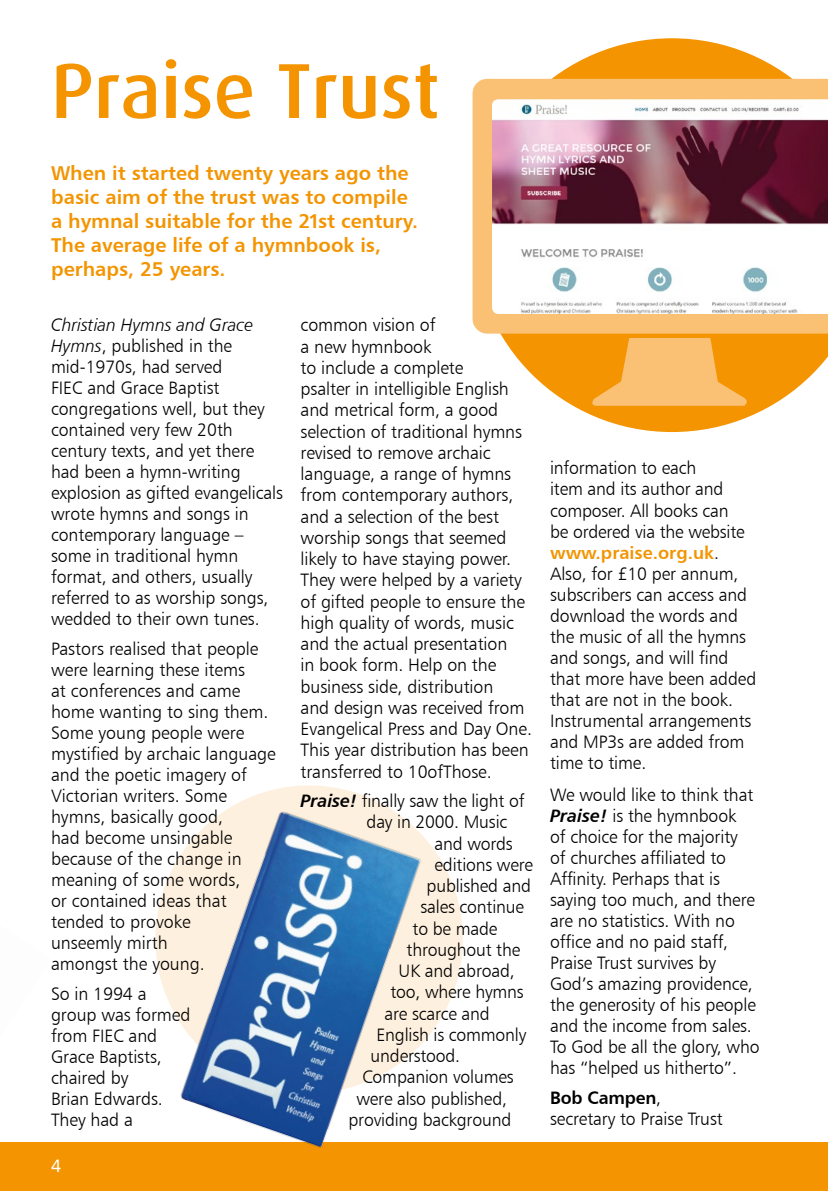
<style>
.page{position:relative;width:828px;height:1191px;background:#fff}
.page>*{position:absolute;margin:0;border:0;box-sizing:border-box;transform-origin:0 0}
.t1{font:500 78px "Dax";color:#f39400}
.t2{font:20px/24px "Humanist 777 BT Bold B";color:#f39400}
.t3{font:18px/21px "Humanist 777 BT Light B";letter-spacing:-.005em;color:#000}
.t4{font:18px "Humanist 777 BT Light Italic B";color:#000}
.t5{font:18px "Humanist 777 BT Bold B";color:#f39400}
.t6{font:18px "Humanist 777 BT Bold B";letter-spacing:-.01em;color:#000}
.t7{font:18px "Humanist 777 BT Roman B";color:#fff}
.s1{font-family:"Humanist 777 BT Light Italic B"}
.s2{font-family:"Humanist 777 BT Bold Italic B"}
.s3{font-family:"Humanist 777 BT Light B";color:#000}
.s4{font-family:"Humanist 777 BT Light B"}
</style>
<div class="page">
<div style="left:155px;top:785px;width:308px;height:308px;background:#fef0de;border-radius:50%"></div>
<div style="left:0;top:1142px;width:828px;height:49px;background:#f39400"></div>
<svg style="left:483px;top:38px;width:345px;height:394px;fill:#f39400"></svg>
<svg style="left:589px;top:338px;width:161px;height:68px;background:#f7b04b"></svg>
<div style="left:472px;top:79px;width:356px;height:254px;background:#fac074"></div>
<img style="left:492px;top:99px;width:336px;height:215px">
<img style="left:170px;top:799px;width:264px;height:349px">
<h1 class="t1" style="left:51px;top:47px;width:390px">Praise Trust</h1>
<p class="t2" style="left:51px;top:160px;width:368px">When it started twenty years ago the basic aim of the trust was to compile a hymnal suitable for the 21st century.<br>The average life of a hymnbook is, perhaps, 25 years.</p>
<p class="t4" style="left:51px;top:314px;width:204px">Christian Hymns and Grace</p>
<p class="t3" style="left:51px;top:335px;width:233px"><span class="s1">Hymns</span>, published in the mid-1970s, had served<br>FIEC and Grace Baptist congregations well, but they contained very few 20th century texts, and yet there had been a hymn-writing explosion as gifted evangelicals wrote hymns and songs in contemporary language – some in traditional hymn format, and others, usually referred to as worship songs, wedded to their own tunes.</p>
<p class="t3" style="left:51px;top:638px;width:226px">Pastors realised that people were learning these items<br>at conferences and came home wanting to sing them.<br>Some young people were mystified by archaic language and the poetic imagery of<br>Victorian writers. Some hymns, basically good,<br>had become unsingable because of the change in meaning of some words,<br>or contained ideas that tended to provoke<br>unseemly mirth<br>amongst the young.</p>
<p class="t3" style="left:51px;top:982px;width:141px">So in 1994 a group was formed from FIEC and<br>Grace Baptists, chaired by<br>Brian Edwards.<br>They had a</p>
<p class="t7" style="left:51px;top:1154px;width:12px">4</p>
<p class="t3" style="left:300px;top:314px;width:233px">common vision of<br>a new hymnbook<br>to include a complete<br>psalter in intelligible English and metrical form, a good selection of traditional hymns revised to remove archaic language, a range of hymns from contemporary authors, and a selection of the best worship songs that seemed likely to have staying power.<br>They were helped by a variety of gifted people to ensure the high quality of words, music and the actual presentation<br>in book form. Help on the business side, distribution<br>and design was received from<br>Evangelical Press and Day One.<br>This year distribution has been transferred to 10ofThose.</p>
<p class="t3" style="left:300px;top:790px;width:225px"><span class="s2">Praise!</span> finally saw the light of</p>
<p class="t3" style="left:366px;top:811px;width:142px">day in 2000. Music</p>
<p class="t3" style="left:434px;top:832px;width:80px">and words</p>
<p class="t3" style="left:434px;top:854px;width:100px">editions were</p>
<p class="t3" style="left:426px;top:875px;width:106px">published and</p>
<p class="t3" style="left:420px;top:896px;width:105px">sales continue</p>
<p class="t3" style="left:412px;top:917px;width:86px">to be made</p>
<p class="t3" style="left:406px;top:938px;width:115px">throughout the</p>
<p class="t3" style="left:398px;top:960px;width:118px">UK and abroad,</p>
<p class="t3" style="left:390px;top:981px;width:135px">too, where hymns</p>
<p class="t3" style="left:384px;top:1002px;width:107px">are scarce and</p>
<p class="t3" style="left:376px;top:1023px;width:151px">English is commonly</p>
<p class="t3" style="left:370px;top:1045px;width:91px">understood.</p>
<p class="t3" style="left:362px;top:1066px;width:153px">Companion volumes</p>
<p class="t3" style="left:356px;top:1087px;width:152px">were also published,</p>
<p class="t3" style="left:348px;top:1108px;width:164px">providing background</p>
<p class="t3" style="left:550px;top:457px;width:196px">information to each<br>item and its author and composer. All books can be ordered via the website</p>
<p class="t5" style="left:550px;top:541px;width:170px">www.praise.org.uk<span class="s3">.</span></p>
<p class="t3" style="left:550px;top:562px;width:208px">Also, for £10 per annum, subscribers can access and download the words and the music of all the hymns and songs, and will find that more have been added that are not in the book.<br>Instrumental arrangements and MP3s are added from time to time.</p>
<p class="t3" style="left:550px;top:784px;width:211px">We would like to think that<br><span class="s2">Praise!</span> is the hymnbook<br>of choice for the majority<br>of churches affiliated to<br>Affinity. Perhaps that is saying too much, and there are no statistics. With no office and no paid staff,<br>Praise Trust survives by<br>God’s amazing providence, the generosity of his people and the income from sales.<br>To God be all the glory, who has “helped us hitherto”.</p>
<p class="t6" style="left:550px;top:1086px;width:113px">Bob Campen<span class="s4">,</span></p>
<p class="t3" style="left:550px;top:1107px;width:174px">secretary to Praise Trust</p>
</div>
